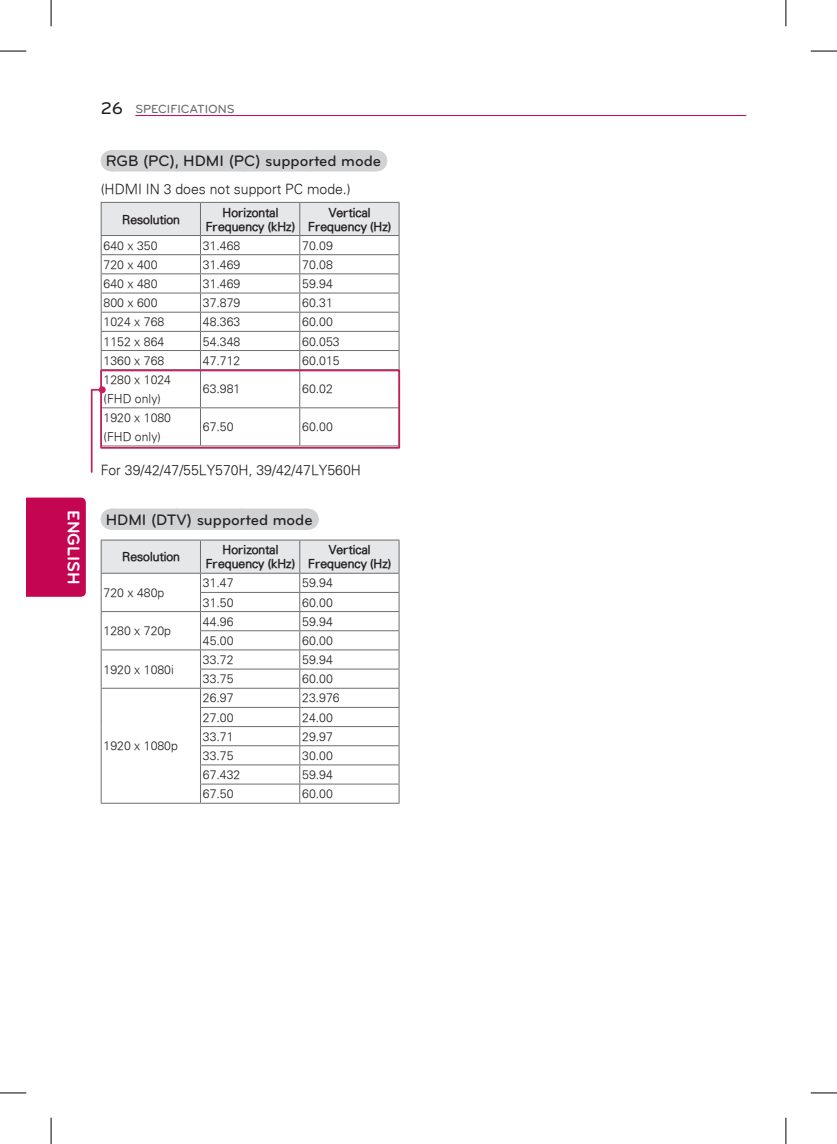
<style>
.page{position:relative;width:837px;height:1144px;background:#fff}
.page>*{position:absolute;margin:0;border:0;box-sizing:border-box;transform-origin:0 0}
.t1{font:700 17.5px "Bryant LG";color:#fff}
.t2{font:500 17.5px "Bryant LG";color:#231f20}
.t3{font:500 15.75px "Bryant LG";color:#231f20}
.t4{font:300 14px "Univers";color:#231f20}
.t5{font:300 12.25px/18.9px "Univers";color:#231f20}
.t6{font:300 12.25px/14px "Univers";color:#231f20;text-align:center}
.t7{font:500 12.25px "Bryant LG";color:#6c6d70}
</style>
<div class="page">
<hr style="left:136px;top:115px;width:609px;height:1px;background:#c30552">
<div style="left:26px;top:498px;width:60px;height:99px;background:#c30552"></div>
<div style="left:111px;top:150px;width:264px;height:21px;background:#d1d2d4"></div>
<svg style="left:375px;top:150px;width:1px;height:21px"></svg>
<div style="left:111px;top:509px;width:196px;height:21px;background:#d1d2d4"></div>
<svg style="left:307px;top:509px;width:1px;height:21px"></svg>
<hr style="left:101px;top:369px;width:99px;height:1px;background:#6c6d70">
<hr style="left:200px;top:369px;width:100px;height:1px;background:#6c6d70">
<hr style="left:200px;top:370px;width:1px;height:37px;background:#6c6d70">
<hr style="left:300px;top:369px;width:99px;height:1px;background:#6c6d70">
<hr style="left:299px;top:370px;width:1px;height:37px;background:#6c6d70">
<hr style="left:101px;top:407px;width:99px;height:1px;background:#6c6d70">
<hr style="left:200px;top:407px;width:100px;height:1px;background:#6c6d70">
<hr style="left:200px;top:408px;width:1px;height:37px;background:#6c6d70">
<hr style="left:300px;top:407px;width:99px;height:1px;background:#6c6d70">
<hr style="left:299px;top:408px;width:1px;height:37px;background:#6c6d70">
<svg style="left:101px;top:202px;width:298px;height:167px"></svg>
<hr style="left:101px;top:445px;width:99px;height:1px;background:#6c6d70">
<hr style="left:200px;top:445px;width:100px;height:1px;background:#6c6d70">
<hr style="left:300px;top:445px;width:99px;height:1px;background:#6c6d70">
<svg style="left:101px;top:540px;width:298px;height:263px"></svg>
<hr style="left:101px;top:803px;width:99px;height:1px;background:#6c6d70">
<hr style="left:200px;top:803px;width:100px;height:1px;background:#6c6d70">
<hr style="left:300px;top:803px;width:99px;height:1px;background:#6c6d70">
<div style="left:100px;top:370px;width:300px;height:79px;border:2px solid #c8205d"></div>
<svg style="left:90px;top:388px;width:14px;height:85px"></svg>
<div style="left:99px;top:386px;width:7px;height:7px;background:#c8205d;border-radius:50%"></div>
<svg style="left:0;top:51px;width:26px;height:1px"></svg>
<svg style="left:810px;top:51px;width:26px;height:1px"></svg>
<svg style="left:0;top:1092px;width:26px;height:1px"></svg>
<svg style="left:810px;top:1092px;width:26px;height:1px"></svg>
<svg style="left:51px;top:0;width:1px;height:26px"></svg>
<svg style="left:51px;top:1118px;width:1px;height:26px"></svg>
<svg style="left:785px;top:0;width:1px;height:26px"></svg>
<svg style="left:785px;top:1118px;width:1px;height:26px"></svg>
<h1 class="t1" style="left:84px;top:510px;width:76px;rotate:90deg">ENGLISH</h1>
<h1 class="t2" style="left:101px;top:97px;width:24px">26</h1>
<p class="t7" style="left:135px;top:101px;width:101px">SPECIFICATIONS</p>
<p class="t3" style="left:106px;top:151px;width:277px">RGB (PC), HDMI (PC) supported mode</p>
<p class="t4" style="left:101px;top:181px;width:251px">(HDMI IN 3 does not support PC mode.)</p>
<p class="t6" style="left:122px;top:212px;width:59px">Resolution</p>
<p class="t6" style="left:205px;top:205px;width:91px">Horizontal<br>Frequency (kHz)</p>
<p class="t6" style="left:308px;top:205px;width:85px">Vertical<br>Frequency (Hz)</p>
<p class="t5" style="left:104px;top:236px;width:55px">640 x 350</p>
<p class="t5" style="left:203px;top:236px;width:39px">31.468</p>
<p class="t5" style="left:302px;top:236px;width:32px">70.09</p>
<p class="t5" style="left:104px;top:255px;width:55px">720 x 400</p>
<p class="t5" style="left:203px;top:255px;width:39px">31.469</p>
<p class="t5" style="left:302px;top:255px;width:32px">70.08</p>
<p class="t5" style="left:104px;top:274px;width:55px">640 x 480</p>
<p class="t5" style="left:203px;top:274px;width:39px">31.469</p>
<p class="t5" style="left:302px;top:274px;width:32px">59.94</p>
<p class="t5" style="left:104px;top:293px;width:55px">800 x 600</p>
<p class="t5" style="left:203px;top:293px;width:39px">37.879</p>
<p class="t5" style="left:302px;top:293px;width:32px">60.31</p>
<p class="t5" style="left:104px;top:312px;width:62px">1024 x 768</p>
<p class="t5" style="left:203px;top:312px;width:39px">48.363</p>
<p class="t5" style="left:302px;top:312px;width:32px">60.00</p>
<p class="t5" style="left:104px;top:331px;width:62px">1152 x 864</p>
<p class="t5" style="left:203px;top:331px;width:39px">54.348</p>
<p class="t5" style="left:302px;top:331px;width:39px">60.053</p>
<p class="t5" style="left:104px;top:351px;width:62px">1360 x 768</p>
<p class="t5" style="left:203px;top:351px;width:39px">47.712</p>
<p class="t5" style="left:302px;top:351px;width:39px">60.015</p>
<p class="t5" style="left:104px;top:370px;width:69px">1280 x 1024 (FHD only)</p>
<p class="t5" style="left:203px;top:379px;width:39px">63.981</p>
<p class="t5" style="left:302px;top:379px;width:32px">60.02</p>
<p class="t5" style="left:104px;top:408px;width:69px">1920 x 1080 (FHD only)</p>
<p class="t5" style="left:203px;top:417px;width:32px">67.50</p>
<p class="t5" style="left:302px;top:417px;width:32px">60.00</p>
<p class="t4" style="left:101px;top:461px;width:261px">For 39/42/47/55LY570H, 39/42/47LY560H</p>
<p class="t3" style="left:106px;top:510px;width:208px">HDMI (DTV) supported mode</p>
<p class="t6" style="left:122px;top:550px;width:59px">Resolution</p>
<p class="t6" style="left:205px;top:543px;width:91px">Horizontal<br>Frequency (kHz)</p>
<p class="t6" style="left:308px;top:543px;width:85px">Vertical<br>Frequency (Hz)</p>
<p class="t5" style="left:104px;top:583px;width:62px">720 x 480p</p>
<p class="t5" style="left:203px;top:573px;width:32px">31.47</p>
<p class="t5" style="left:302px;top:573px;width:32px">59.94</p>
<p class="t5" style="left:203px;top:592px;width:32px">31.50</p>
<p class="t5" style="left:302px;top:592px;width:32px">60.00</p>
<p class="t5" style="left:104px;top:621px;width:69px">1280 x 720p</p>
<p class="t5" style="left:104px;top:660px;width:72px">1920 x 1080i</p>
<p class="t5" style="left:104px;top:736px;width:76px">1920 x 1080p</p>
<p class="t5" style="left:203px;top:612px;width:32px">44.96</p>
<p class="t5" style="left:302px;top:612px;width:32px">59.94</p>
<p class="t5" style="left:203px;top:631px;width:32px">45.00</p>
<p class="t5" style="left:302px;top:631px;width:32px">60.00</p>
<p class="t5" style="left:203px;top:650px;width:32px">33.72</p>
<p class="t5" style="left:302px;top:650px;width:32px">59.94</p>
<p class="t5" style="left:203px;top:669px;width:32px">33.75</p>
<p class="t5" style="left:302px;top:669px;width:32px">60.00</p>
<p class="t5" style="left:203px;top:688px;width:32px">26.97</p>
<p class="t5" style="left:302px;top:688px;width:39px">23.976</p>
<p class="t5" style="left:203px;top:707px;width:32px">27.00</p>
<p class="t5" style="left:302px;top:707px;width:32px">24.00</p>
<p class="t5" style="left:203px;top:727px;width:32px">33.71</p>
<p class="t5" style="left:302px;top:727px;width:32px">29.97</p>
<p class="t5" style="left:203px;top:746px;width:32px">33.75</p>
<p class="t5" style="left:302px;top:746px;width:32px">30.00</p>
<p class="t5" style="left:203px;top:765px;width:39px">67.432</p>
<p class="t5" style="left:302px;top:765px;width:32px">59.94</p>
<p class="t5" style="left:203px;top:784px;width:32px">67.50</p>
<p class="t5" style="left:302px;top:784px;width:32px">60.00</p>
</div>
